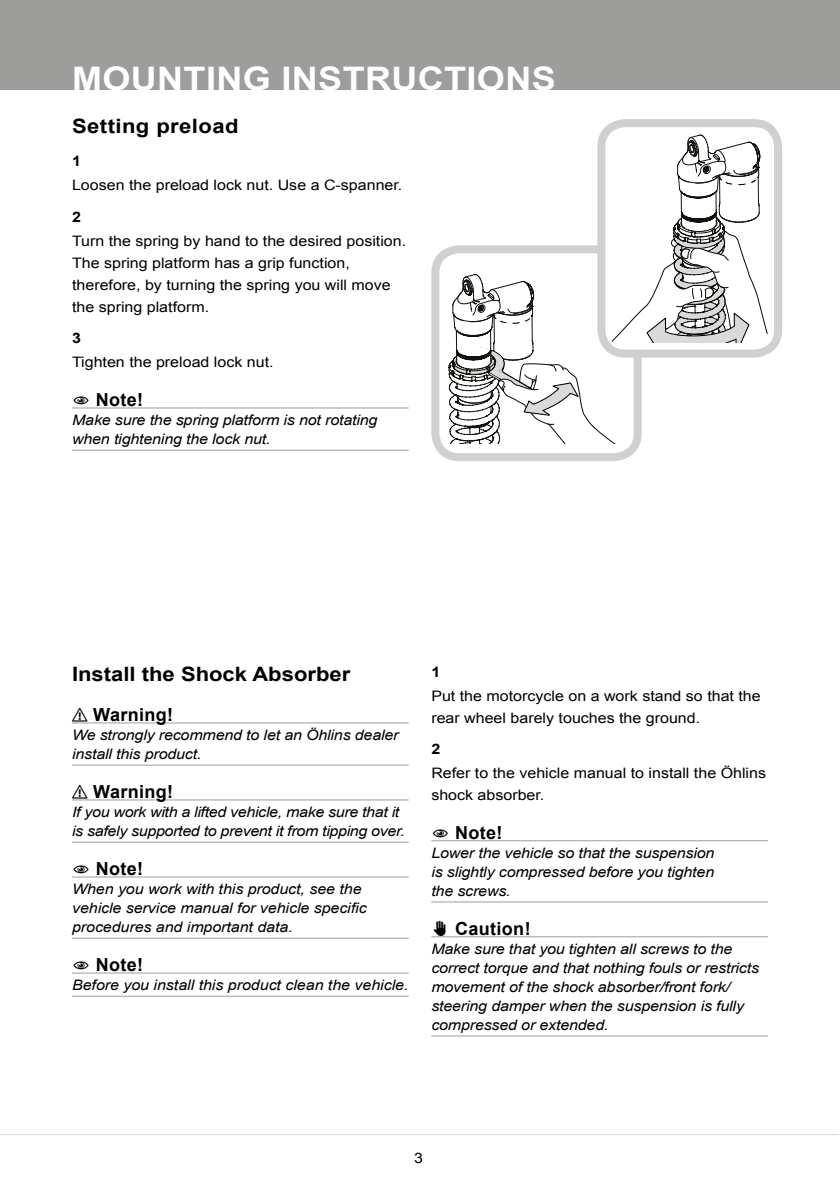
<style>
.page{position:relative;width:840px;height:1191px;background:#fff}
.page>*{position:absolute;margin:0;border:0;box-sizing:border-box;transform-origin:0 0}
.t1{font:700 32.4px "Arial";letter-spacing:.01em;color:#fff;scale:1.11 1}
.t2{font:700 19.8px "Arial";color:#000;scale:1.11 1}
.t3{font:700 19.8px "Arial";letter-spacing:.02em;color:#000;scale:1.11 1}
.t4{font:700 18px "Arial";color:#000}
.t5{font:italic 14.4px/19px "Arial";letter-spacing:-.01em;color:#000;scale:1.11 1}
.t6{font:14.4px/22px "Arial";color:#000;scale:1.11 1}
.t7{font:700 14.4px "Arial";color:#000;scale:1.11 1}
</style>
<div class="page">
<div style="left:0;top:0;width:839px;height:90px;background:#9d9d9c"></div>
<hr style="left:0;top:1134px;width:838px;height:1px;background:#dadada">
<hr style="left:72px;top:722px;width:336px;height:1px;background:#9d9d9c">
<hr style="left:72px;top:764px;width:336px;height:1px;background:#9d9d9c">
<hr style="left:72px;top:799px;width:336px;height:1px;background:#9d9d9c">
<hr style="left:72px;top:842px;width:336px;height:1px;background:#9d9d9c">
<hr style="left:72px;top:876px;width:336px;height:1px;background:#9d9d9c">
<hr style="left:72px;top:938px;width:336px;height:1px;background:#9d9d9c">
<hr style="left:72px;top:972px;width:336px;height:1px;background:#9d9d9c">
<hr style="left:72px;top:996px;width:336px;height:1px;background:#9d9d9c">
<hr style="left:72px;top:407px;width:336px;height:1px;background:#9d9d9c">
<hr style="left:72px;top:450px;width:336px;height:1px;background:#9d9d9c">
<div style="left:431px;top:245px;width:210px;height:216px;border:8px solid #d0d0d0;border-radius:24px"></div>
<div style="left:597px;top:119px;width:184px;height:238px;border:8px solid #d0d0d0;border-radius:24px"></div>
<svg style="left:448px;top:135px;width:319px;height:309px"></svg>
<hr style="left:431px;top:840px;width:336px;height:1px;background:#9d9d9c">
<hr style="left:431px;top:901px;width:336px;height:1px;background:#9d9d9c">
<hr style="left:431px;top:936px;width:336px;height:1px;background:#9d9d9c">
<hr style="left:431px;top:1035px;width:336px;height:1px;background:#9d9d9c">
<h1 class="t1" style="left:72px;top:57px;width:437px">MOUNTING INSTRUCTIONS</h1>
<h2 class="t3" style="left:72px;top:113px;width:151px">SETTING PRELOAD</h2>
<p class="t7" style="left:72px;top:152px;width:10px">1</p>
<p class="t6" style="left:72px;top:175px;width:299px">Loosen the preload lock nut. Use a C-spanner.</p>
<p class="t7" style="left:72px;top:207px;width:10px">2</p>
<p class="t6" style="left:72px;top:230px;width:302px">Turn the spring by hand to the desired position.<br>The spring platform has a grip function, therefore, by turning the spring you will move the spring platform.</p>
<p class="t7" style="left:72px;top:328px;width:10px">3</p>
<p class="t6" style="left:72px;top:351px;width:183px">Tighten the preload lock nut.</p>
<p class="t4" style="left:109px;top:388px;width:36px">NOT E!</p>
<p class="t5" style="left:72px;top:411px;width:276px">Make sure the spring platform is not rotating when tightening the lock nut.</p>
<h2 class="t2" style="left:72px;top:661px;width:252px">INSTALL THE SHOCK ABSORBER</h2>
<p class="t4" style="left:72px;top:703px;width:47px">⚠ WARNING!</p>
<p class="t5" style="left:72px;top:726px;width:295px">We strongly recommend to let an Öhlins dealer install this product.</p>
<p class="t4" style="left:72px;top:780px;width:47px">⚠ WARNING!</p>
<p class="t5" style="left:72px;top:803px;width:301px">If you work with a lifted vehicle, make sure that it is safely supported to prevent it from tipping over.</p>
<p class="t4" style="left:109px;top:857px;width:36px">NOT E!</p>
<p class="t5" style="left:72px;top:880px;width:267px">When you work with this product, see the vehicle service manual for vehicle specific procedures and important data.</p>
<p class="t4" style="left:109px;top:953px;width:36px">NOT E!</p>
<p class="t5" style="left:72px;top:976px;width:304px">Before you install this product clean the vehicle.</p>
<p class="t7" style="left:431px;top:662px;width:10px">1</p>
<p class="t6" style="left:431px;top:684px;width:298px">Put the motorcycle on a work stand so that the rear wheel barely touches the ground.</p>
<p class="t7" style="left:431px;top:739px;width:10px">2</p>
<p class="t6" style="left:431px;top:762px;width:303px">Refer to the vehicle manual to install the Öhlins shock absorber.</p>
<p class="t4" style="left:468px;top:820px;width:36px">NOT E!</p>
<p class="t5" style="left:431px;top:843px;width:256px;text-align:justify">Lower the vehicle so that the suspension is slightly compressed before you tighten the screws.</p>
<p class="t4" style="left:431px;top:916px;width:28px">✋✋CAUTION!</p>
<p class="t5" style="left:431px;top:939px;width:296px">Make sure that you tighten all screws to the correct torque and that nothing fouls or restricts movement of the shock absorber/front fork/ steering damper when the suspension is fully compressed or extended.</p>
<p class="t6" style="left:414px;top:1147px;width:10px">3</p>
</div>
